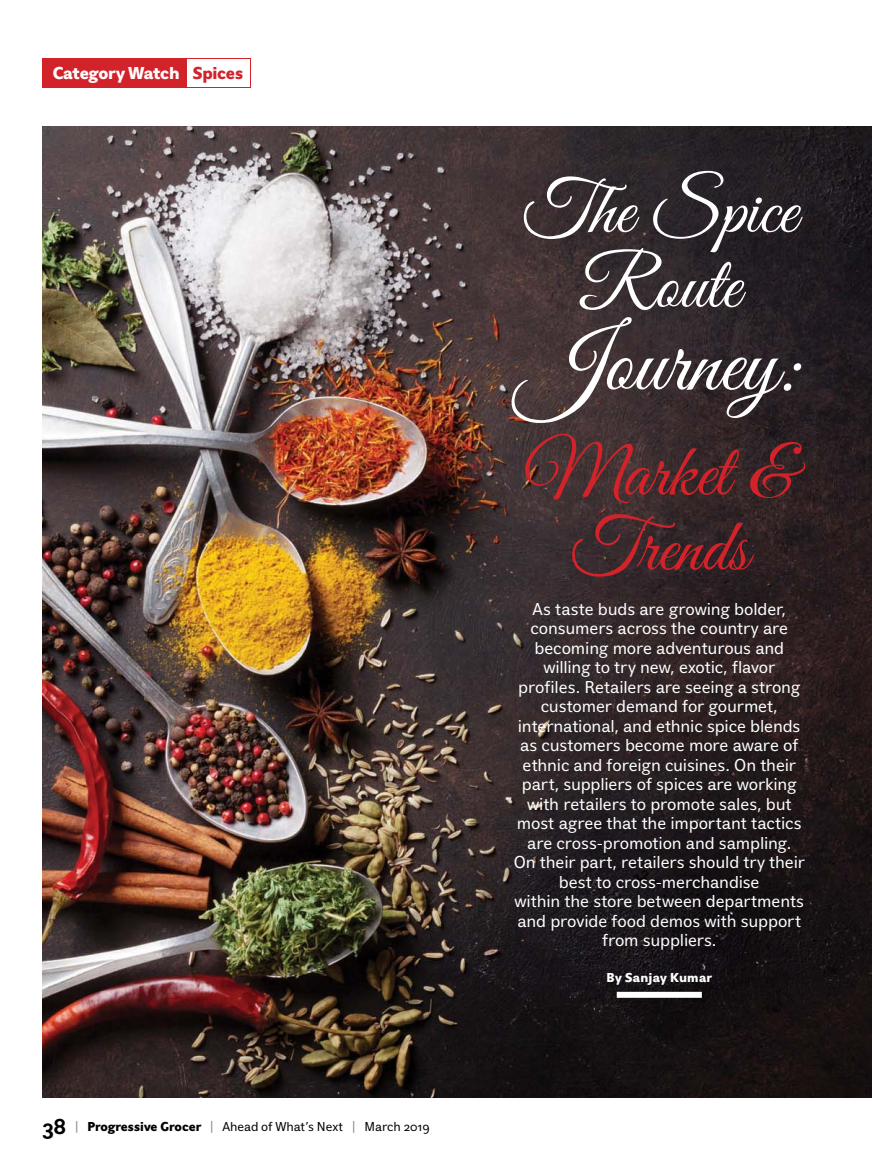
<style>
.page{position:relative;width:872px;height:1170px;background:#fff}
.page>*{position:absolute;margin:0;border:0;box-sizing:border-box;transform-origin:0 0}
.t1{font:90px "Great Vibes";color:#fff}
.t2{font:75px/75px "Great Vibes";color:#fff;text-align:center}
.t3{font:75px/75px "Great Vibes";color:#d2232a;text-align:center}
.t4{font:18px/19.5px "Eau Naturelle Sans";letter-spacing:-.01em;color:#fff;text-align:center}
.t5{font:800 18px "Eau Naturelle Sans";letter-spacing:-.02em;color:#fff}
.t6{font:13.5px "Eau Naturelle Sans";letter-spacing:-.01em;color:#000}
.t7{font:800 13.5px "Eau Naturelle Sans";letter-spacing:.02em;color:#fff}
.s1{color:#d2232a}
.s2{font-weight:700;font-size:22.5px}
.s3{font-weight:500;color:#808285}
.s4{font-weight:800}
</style>
<div class="page">
<div style="left:43px;top:58px;width:208px;height:30px;background:#d2232a"></div>
<div style="left:187px;top:59px;width:62px;height:28px;background:#fff"></div>
<img style="left:43px;top:126px;width:829px;height:971px">
<div style="left:617px;top:991px;width:85px;height:6px;background:#fff"></div>
<p class="t5" style="left:53px;top:66px;width:192px">Category Watch <span class="s1">Spices</span></p>
<p class="t6" style="left:43px;top:1121px;width:389px"><span class="s2">38</span> <span class="s3">|</span> <span class="s4">Progressive Grocer</span> <span class="s3">|</span> Ahead of What’s Next <span class="s3">|</span> March 2019</p>
<h2 class="t2" style="left:521px;top:177px;width:277px">The Spice<br>Route</h2>
<h1 class="t1" style="left:517px;top:313px;width:285px">Journey:</h1>
<h2 class="t3" style="left:524px;top:440px;width:272px">Market &amp;<br>Trends</h2>
<p class="t4" style="left:514px;top:600px;width:293px">As taste buds are growing bolder, consumers across the country are becoming more adventurous and willing to try new, exotic, flavor profiles. Retailers are seeing a strong customer demand for gourmet, international, and ethnic spice blends as customers become more aware of ethnic and foreign cuisines. On their part, suppliers of spices are working with retailers to promote sales, but most agree that the important tactics are cross-promotion and sampling.<br>On their part, retailers should try their best to cross-merchandise<br>within the store between departments and provide food demos with support from suppliers.</p>
<p class="t7" style="left:606px;top:972px;width:107px">By Sanjay Kumar</p>
</div>
